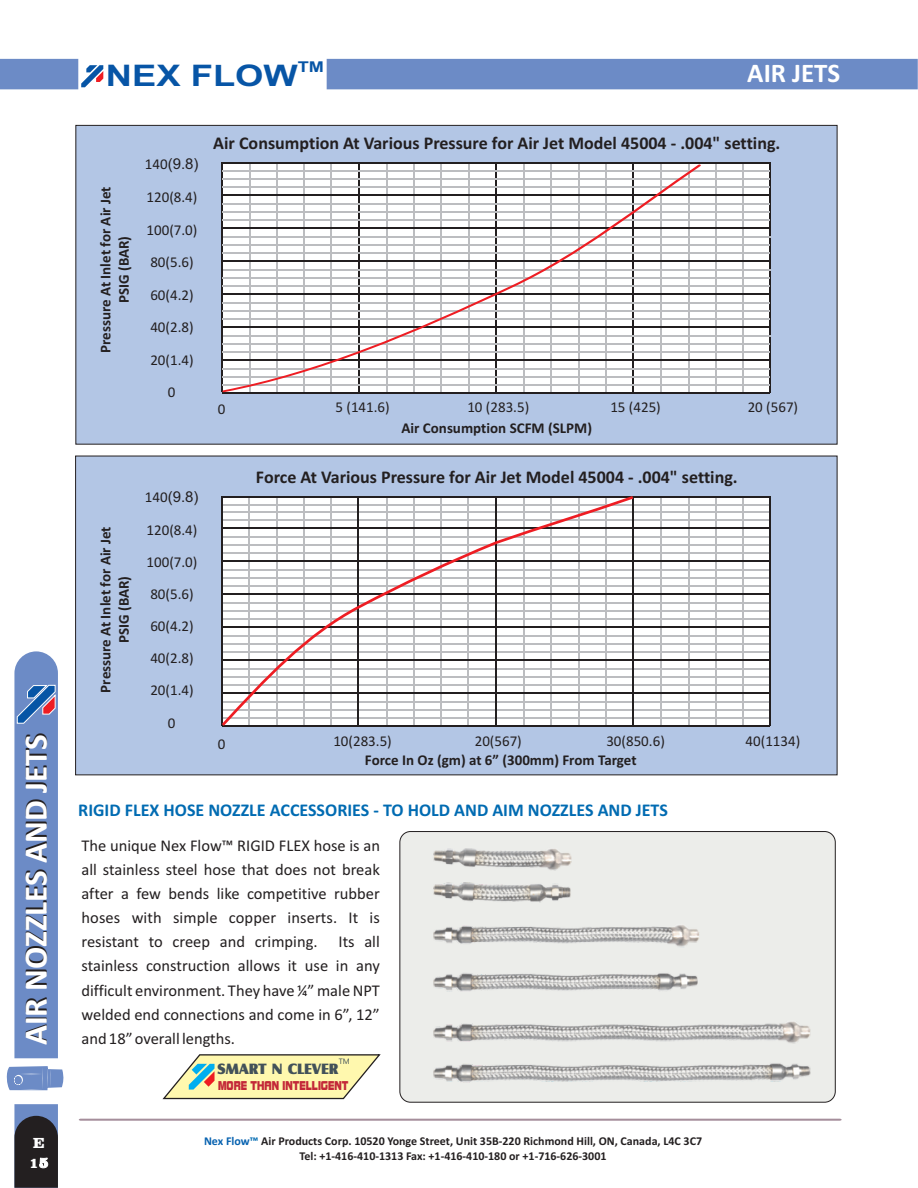
<style>
.page{position:relative;width:918px;height:1188px;background:#fff}
.page>*{position:absolute;margin:0;border:0;box-sizing:border-box;transform-origin:0 0}
.t1{font:700 33px "Calibri";color:#231f20}
.t2{font:700 29.7px "Arial";color:#0755a6;scale:1.22 1}
.t3{font:700 27px "Calibri";color:#fff}
.t4{font:700 18px "Calibri";color:#231f20}
.t5{font:700 18px "Calibri";color:#006bb2}
.t6{font:16.5px/24.2px "Calibri";color:#231f20;text-align:justify}
.t7{font:15.6px "Castle T Ultr";color:#425159}
.t8{font:15px/32.5px "Calibri";color:#231f20;text-align:center}
.t9{font:700 15px/18.3px "Calibri";color:#231f20;text-align:center}
.t10{font:15px "Arial";color:#231f20}
.t11{font:900 15px/19.4px "Clarendon BT";color:#fff}
.t12{font:700 14.85px "Arial";color:#0755a6;scale:1.22 1}
.t13{font:700 12px/14.7px "Calibri";color:#231f20;text-align:center}
.t14{font:11.85px "Bolt Bold IT Cby BT";color:#c32838;scale:.75 1}
.t15{font:7.8px "Ebrima";color:#425159}
.s1{font-family:"Calibri"}
.s2{color:#0762b0}
.s3{color:#006bb2}
</style>
<div class="page">
<svg style="left:0;top:59px;width:918px;height:30px"></svg>
<svg style="left:6px;top:651px;width:58px;height:537px"></svg>
<div style="left:76px;top:125px;width:761px;height:319px;background:#b3c6e5;border:1px solid #231f20"></div>
<svg style="left:222px;top:162px;width:549px;height:231px;background:#e6e5e6"></svg>
<hr style="left:771px;top:289px;width:1px;height:103px;background:#231f20">
<div style="left:75px;top:456px;width:762px;height:319px;background:#b3c6e5"></div>
<hr style="left:771px;top:534px;width:1px;height:119px;background:#231f20">
<div style="left:222px;top:497px;width:549px;height:228px;background:#fff"></div>
<hr style="left:770px;top:163px;width:1px;height:229px;background:#231f20">
<hr style="left:715px;top:163px;width:1px;height:229px;background:#bcbdc0">
<hr style="left:743px;top:163px;width:1px;height:229px;background:#bcbdc0">
<hr style="left:222px;top:163px;width:548px;height:1px;background:#231f20">
<hr style="left:223px;top:195px;width:547px;height:1px;background:#231f20">
<hr style="left:223px;top:171px;width:547px;height:1px;background:#bcbdc0">
<hr style="left:222px;top:179px;width:548px;height:1px;background:#bcbdc0">
<hr style="left:222px;top:187px;width:548px;height:1px;background:#bcbdc0">
<hr style="left:223px;top:227px;width:547px;height:2px;background:#231f20">
<hr style="left:223px;top:204px;width:547px;height:1px;background:#bcbdc0">
<hr style="left:222px;top:212px;width:548px;height:1px;background:#bcbdc0">
<hr style="left:222px;top:220px;width:548px;height:1px;background:#bcbdc0">
<hr style="left:223px;top:260px;width:547px;height:1px;background:#231f20">
<hr style="left:223px;top:237px;width:548px;height:1px;background:#bcbdc0">
<hr style="left:222px;top:244px;width:548px;height:2px;background:#bcbdc0">
<hr style="left:222px;top:252px;width:548px;height:2px;background:#bcbdc0">
<hr style="left:223px;top:293px;width:547px;height:1px;background:#231f20">
<hr style="left:223px;top:269px;width:548px;height:2px;background:#bcbdc0">
<hr style="left:222px;top:277px;width:548px;height:1px;background:#bcbdc0">
<hr style="left:222px;top:285px;width:548px;height:1px;background:#bcbdc0">
<hr style="left:223px;top:326px;width:547px;height:1px;background:#231f20">
<hr style="left:223px;top:302px;width:547px;height:1px;background:#bcbdc0">
<hr style="left:222px;top:310px;width:548px;height:1px;background:#bcbdc0">
<hr style="left:222px;top:318px;width:548px;height:1px;background:#bcbdc0">
<hr style="left:223px;top:359px;width:547px;height:1px;background:#231f20">
<hr style="left:223px;top:335px;width:548px;height:1px;background:#bcbdc0">
<hr style="left:222px;top:343px;width:548px;height:1px;background:#bcbdc0">
<hr style="left:222px;top:351px;width:548px;height:1px;background:#bcbdc0">
<hr style="left:222px;top:392px;width:548px;height:1px;background:#231f20">
<hr style="left:223px;top:368px;width:547px;height:1px;background:#bcbdc0">
<hr style="left:222px;top:376px;width:548px;height:1px;background:#bcbdc0">
<hr style="left:222px;top:384px;width:548px;height:1px;background:#bcbdc0">
<svg style="left:221px;top:163px;width:482px;height:231px;background:#dfdcdd"></svg>
<hr style="left:661px;top:496px;width:1px;height:229px;background:#bcbdc0">
<hr style="left:688px;top:496px;width:1px;height:229px;background:#bcbdc0">
<hr style="left:715px;top:496px;width:1px;height:229px;background:#bcbdc0">
<hr style="left:743px;top:496px;width:1px;height:229px;background:#bcbdc0">
<hr style="left:222px;top:496px;width:548px;height:1px;background:#231f20">
<hr style="left:223px;top:528px;width:547px;height:1px;background:#231f20">
<hr style="left:223px;top:504px;width:547px;height:1px;background:#bcbdc0">
<hr style="left:222px;top:512px;width:548px;height:1px;background:#bcbdc0">
<hr style="left:222px;top:520px;width:548px;height:1px;background:#bcbdc0">
<hr style="left:223px;top:561px;width:547px;height:1px;background:#231f20">
<hr style="left:223px;top:537px;width:547px;height:1px;background:#bcbdc0">
<hr style="left:222px;top:545px;width:548px;height:1px;background:#bcbdc0">
<hr style="left:222px;top:553px;width:548px;height:1px;background:#bcbdc0">
<hr style="left:223px;top:594px;width:547px;height:1px;background:#231f20">
<hr style="left:223px;top:570px;width:547px;height:1px;background:#bcbdc0">
<hr style="left:222px;top:578px;width:548px;height:1px;background:#bcbdc0">
<hr style="left:222px;top:586px;width:548px;height:1px;background:#bcbdc0">
<hr style="left:223px;top:627px;width:547px;height:1px;background:#231f20">
<hr style="left:223px;top:603px;width:547px;height:1px;background:#bcbdc0">
<hr style="left:222px;top:611px;width:548px;height:1px;background:#bcbdc0">
<hr style="left:222px;top:619px;width:548px;height:1px;background:#bcbdc0">
<hr style="left:223px;top:659px;width:547px;height:2px;background:#231f20">
<hr style="left:223px;top:636px;width:547px;height:1px;background:#bcbdc0">
<hr style="left:222px;top:644px;width:548px;height:1px;background:#bcbdc0">
<hr style="left:222px;top:652px;width:548px;height:1px;background:#bcbdc0">
<hr style="left:223px;top:692px;width:547px;height:1px;background:#231f20">
<hr style="left:223px;top:669px;width:547px;height:1px;background:#bcbdc0">
<hr style="left:222px;top:676px;width:548px;height:2px;background:#bcbdc0">
<hr style="left:222px;top:684px;width:548px;height:1px;background:#bcbdc0">
<hr style="left:222px;top:725px;width:548px;height:1px;background:#231f20">
<hr style="left:223px;top:701px;width:547px;height:1px;background:#bcbdc0">
<hr style="left:222px;top:709px;width:548px;height:1px;background:#bcbdc0">
<hr style="left:222px;top:717px;width:548px;height:1px;background:#bcbdc0">
<hr style="left:770px;top:496px;width:1px;height:229px;background:#231f20">
<svg style="left:79px;top:999px;width:763px;height:122px"></svg>
<div style="left:400px;top:831px;width:435px;height:271px;background:#ecedea;border:1px solid #231f20;border-radius:11px"></div>
<img style="left:433px;top:848px;width:378px;height:235px">
<svg style="left:221px;top:496px;width:415px;height:231px"></svg>
<h1 class="t1" style="left:22px;top:1044px;width:313px;rotate:-90deg">AIR NOZZLES AND JETS</h1>
<p class="t11" style="left:29px;top:1135px;width:21px">E<br>15</p>
<p class="t12" style="left:298px;top:61px;width:23px">TM</p>
<h2 class="t2" style="left:106px;top:65px;width:159px">NEX FLOW</h2>
<h3 class="t3" style="left:747px;top:62px;width:94px">AIR JETS</h3>
<p class="t9" style="left:98px;top:353px;width:168px;rotate:-90deg">Pressure At Inlet for Air Jet<br>PSIG (BAR)</p>
<p class="t10" style="left:145px;top:158px;width:55px"><span class="s1">140</span>(9.8)</p>
<p class="t8" style="left:147px;top:182px;width:52px">120(8.4)<br>100(7.0)<br>80(5.6)<br>60(4.2)<br>40(2.8)<br>20(1.4)<br>0</p>
<p class="t9" style="left:98px;top:693px;width:168px;rotate:-90deg">Pressure At Inlet for Air Jet<br>PSIG (BAR)</p>
<p class="t10" style="left:145px;top:491px;width:55px"><span class="s1">140</span>(9.8)</p>
<p class="t8" style="left:147px;top:515px;width:52px">120(8.4)<br>100(7.0)<br>80(5.6)<br>60(4.2)<br>40(2.8)<br>20(1.4)<br>0</p>
<p class="t4" style="left:213px;top:135px;width:569px">Air Consumption At Various Pressure for Air Jet Model 45004 - .004" setting.</p>
<p class="t8" style="left:218px;top:394px;width:9px">0</p>
<p class="t8" style="left:335px;top:392px;width:56px">5 (141.6)</p>
<p class="t8" style="left:467px;top:392px;width:63px">10 (283.5)</p>
<p class="t8" style="left:610px;top:392px;width:52px">15 (425)</p>
<p class="t8" style="left:748px;top:392px;width:52px">20 (567)</p>
<p class="t9" style="left:401px;top:420px;width:192px">Air Consumption SCFM (SLPM)</p>
<p class="t4" style="left:256px;top:470px;width:483px">Force At Various Pressure for Air Jet Model 45004 - .004" setting.</p>
<p class="t8" style="left:218px;top:729px;width:9px">0</p>
<p class="t8" style="left:333px;top:726px;width:60px">10(283.5)</p>
<p class="t8" style="left:475px;top:726px;width:49px">20(567)</p>
<p class="t8" style="left:606px;top:726px;width:60px">30(850.6)</p>
<p class="t8" style="left:746px;top:726px;width:56px">40(1134)</p>
<p class="t9" style="left:365px;top:752px;width:273px">Force In Oz (gm) at 6” (300mm) From Target</p>
<p class="t5" style="left:78px;top:802px;width:591px">RIGID FLEX HOSE NOZZLE ACCESSORIES - TO HOLD AND AIM NOZZLES AND JETS</p>
<p class="t6" style="left:82px;top:834px;width:300px">The unique Nex Flow™ RIGID FLEX hose is an all stainless steel hose that does not break after a few bends like competitive rubber hoses with simple copper inserts. It is resistant to creep and crimping.</p>
<p class="t6" style="left:82px;top:931px;width:300px;text-indent:257px">Its all stainless construction allows it use in any difficult environment. They have ¼” male NPT welded end connections and come in 6”, 12” and 18” overall lengths.</p>
<p class="t7" style="left:218px;top:1061px;width:122px">SMART N CLEVER</p>
<p class="t15" style="left:339px;top:1058px;width:13px">TM</p>
<p class="t14" style="left:218px;top:1081px;width:175px">MORE THAN INTELLIGENT</p>
<p class="t13" style="left:204px;top:1135px;width:500px"><span class="s2">Nex Flow</span><span class="s3">™</span> Air Products Corp. 10520 Yonge Street, Unit 35B-220 Richmond Hill, ON, Canada, L4C 3C7<br>Tel: +1-416-410-1313 Fax: +1-416-410-180 or +1-716-626-3001</p>
</div>
